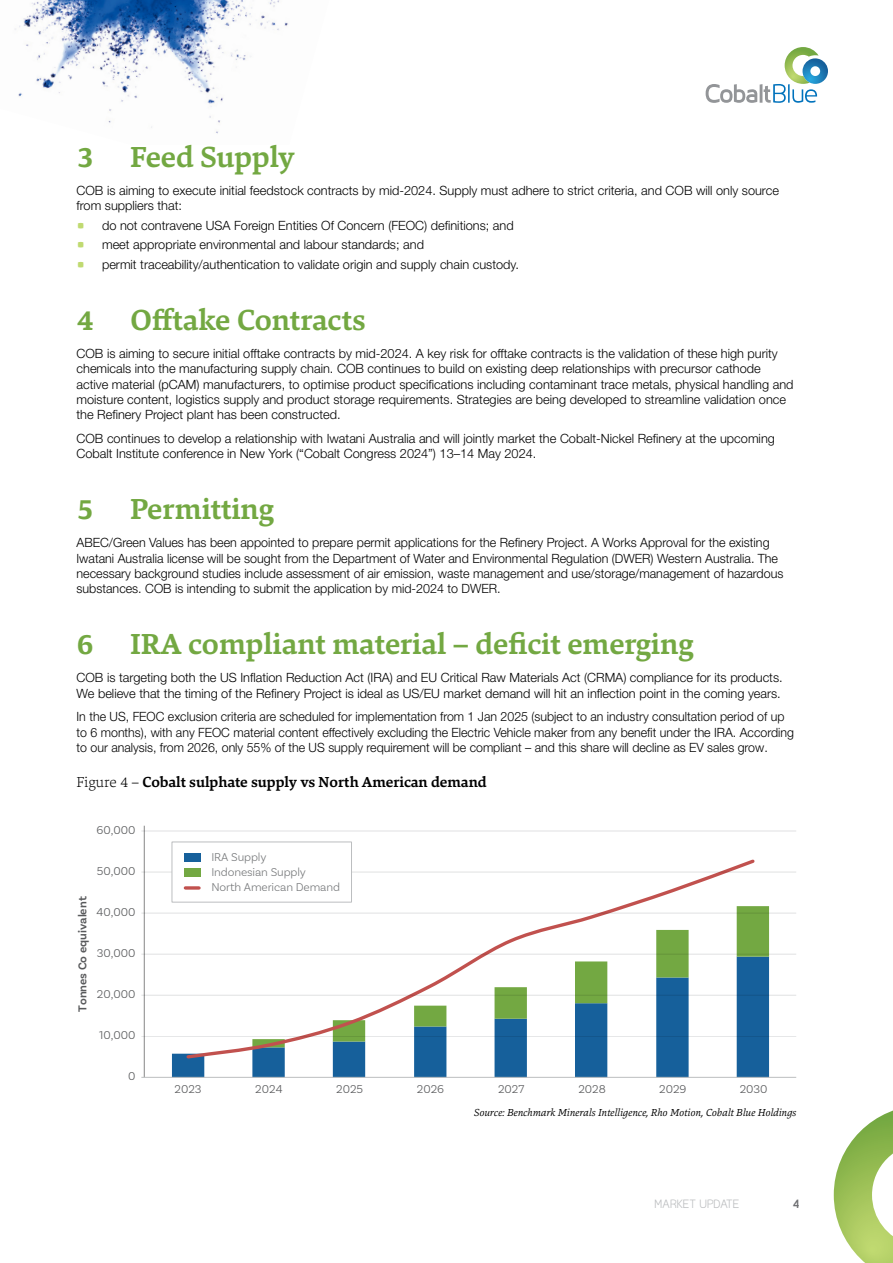
<style>
.page{position:relative;width:893px;height:1263px;background:#fff}
.page>*{position:absolute;margin:0;border:0;box-sizing:border-box;transform-origin:0 0}
.t1{font:700 30px "Danton";color:#73a842}
.t2{font:700 15px "Danton";color:#000}
.t3{font:300 12.75px/15.3px "Helvetica Neue LT Pro";color:#000}
.t4{font:300 12px "Basic Sans";color:#58595b}
.t5{font:300 12px/15px "Basic Sans";letter-spacing:-.01em;color:#757779}
.t6{font:600 12px "Basic Sans";color:#58595b}
.t7{font:300 12px "Cillop";color:#bcbec0}
.t8{font:700 12px "Cillop";color:#6d6e71}
.t9{font:italic 10.5px "Danton";color:#000}
.s1{font-weight:200}
</style>
<div class="page">
<img style="left:15px;top:0;width:273px;height:134px">
<svg style="left:706px;top:47px;width:122px;height:56px"></svg>
<svg style="left:834px;top:1110px;width:59px;height:153px"></svg>
<svg style="left:172px;top:1047px;width:597px;height:30px"></svg>
<svg style="left:757px;top:906px;width:12px;height:141px;background:#37797b"></svg>
<svg style="left:184px;top:859px;width:573px;height:202px"></svg>
<hr style="left:144px;top:826px;width:1px;height:251px;background:#868686">
<hr style="left:141px;top:1077px;width:655px;height:1px;background:#bcbec0">
<hr style="left:141px;top:995px;width:655px;height:1px;background:#bcbec0">
<hr style="left:141px;top:1036px;width:655px;height:1px;background:#bcbec0">
<hr style="left:141px;top:954px;width:655px;height:1px;background:#bcbec0">
<hr style="left:141px;top:913px;width:655px;height:1px;background:#bcbec0">
<hr style="left:141px;top:872px;width:655px;height:1px;background:#bcbec0">
<hr style="left:141px;top:831px;width:655px;height:1px;background:#bcbec0">
<div style="left:172px;top:842px;width:179px;height:60px;background:#fff"></div>
<div style="left:172px;top:842px;width:180px;height:60px;border:1px solid #bcbec0"></div>
<svg style="left:185px;top:886px;width:14px;height:4px"></svg>
<div style="left:184px;top:868px;width:16px;height:9px;background:#73a842"></div>
<div style="left:184px;top:853px;width:16px;height:9px;background:#16609b"></div>
<h1 class="t1" style="left:77px;top:137px;width:220px">3 Feed Supply</h1>
<p class="t3" style="left:77px;top:182px;width:704px">COB is aiming to execute initial feedstock contracts by mid-2024. Supply must adhere to strict criteria, and COB will only source from suppliers that:</p>
<p class="t3" style="left:102px;top:215px;width:418px;line-height:19.5px">do not contravene USA Foreign Entities Of Concern (FEOC) definitions; and meet appropriate environmental and labour standards; and<br>permit traceability/authentication to validate origin and supply chain custody.</p>
<h1 class="t1" style="left:77px;top:300px;width:291px">4 Offtake Contracts</h1>
<p class="t3" style="left:77px;top:345px;width:718px">COB is aiming to secure initial offtake contracts by mid-2024. A key risk for offtake contracts is the validation of these high purity chemicals into the manufacturing supply chain. COB continues to build on existing deep relationships with precursor cathode active material (pCAM) manufacturers, to optimise product specifications including contaminant trace metals, physical handling and moisture content, logistics supply and product storage requirements. Strategies are being developed to streamline validation once the Refinery Project plant has been constructed.</p>
<p class="t3" style="left:77px;top:430px;width:700px">COB continues to develop a relationship with Iwatani Australia and will jointly market the Cobalt-Nickel Refinery at the upcoming<br>Cobalt Institute conference in New York (“Cobalt Congress 2024”) 13–14 May 2024.</p>
<h1 class="t1" style="left:77px;top:490px;width:199px">5 Permitting</h1>
<p class="t3" style="left:77px;top:535px;width:708px">ABEC/Green Values has been appointed to prepare permit applications for the Refinery Project. A Works Approval for the existing Iwatani Australia license will be sought from the Department of Water and Environmental Regulation (DWER) Western Australia. The necessary background studies include assessment of air emission, waste management and use/storage/management of hazardous substances. COB is intending to submit the application by mid-2024 to DWER.</p>
<h1 class="t1" style="left:77px;top:625px;width:618px">6 IRA compliant material – deficit emerging</h1>
<p class="t3" style="left:77px;top:670px;width:708px">COB is targeting both the US Inflation Reduction Act (IRA) and EU Critical Raw Materials Act (CRMA) compliance for its products.<br>We believe that the timing of the Refinery Project is ideal as US/EU market demand will hit an inflection point in the coming years.</p>
<p class="t3" style="left:77px;top:709px;width:719px">In the US, FEOC exclusion criteria are scheduled for implementation from 1 Jan 2025 (subject to an industry consultation period of up to 6 months), with any FEOC material content effectively excluding the Electric Vehicle maker from any benefit under the IRA. According to our analysis, from 2026, only 55% of the US supply requirement will be compliant – and this share will decline as EV sales grow.</p>
<p class="t2" style="left:77px;top:772px;width:412px"><span class="s1">Figure 4 –</span> Cobalt sulphate supply vs North American demand</p>
<p class="t4" style="left:97px;top:823px;width:41px">60,000</p>
<p class="t6" style="left:75px;top:1012px;width:117px;rotate:-90deg">Tonnes Co equivalent</p>
<p class="t4" style="left:97px;top:864px;width:40px">50,000</p>
<p class="t4" style="left:97px;top:905px;width:40px">40,000</p>
<p class="t4" style="left:97px;top:946px;width:40px">30,000</p>
<p class="t4" style="left:97px;top:987px;width:40px">20,000</p>
<p class="t4" style="left:99px;top:1028px;width:38px">10,000</p>
<p class="t4" style="left:128px;top:1069px;width:9px">0</p>
<p class="t5" style="left:211px;top:849px;width:130px">IRA Supply<br>Indonesian Supply<br>North American Demand</p>
<p class="t4" style="left:175px;top:1081px;width:29px">2023</p>
<p class="t4" style="left:255px;top:1081px;width:29px">2024</p>
<p class="t4" style="left:336px;top:1081px;width:28px">2025</p>
<p class="t4" style="left:417px;top:1081px;width:29px">2026</p>
<p class="t4" style="left:498px;top:1081px;width:28px">2027</p>
<p class="t4" style="left:578px;top:1081px;width:29px">2028</p>
<p class="t4" style="left:659px;top:1081px;width:29px">2029</p>
<p class="t4" style="left:740px;top:1081px;width:29px">2030</p>
<p class="t9" style="left:474px;top:1105px;width:324px">Source: Benchmark Minerals Intelligence, Rho Motion, Cobalt Blue Holdings</p>
<p class="t7" style="left:654px;top:1197px;width:86px">MARKET UPDATE</p>
<p class="t8" style="left:793px;top:1196px;width:8px">4</p>
</div>
